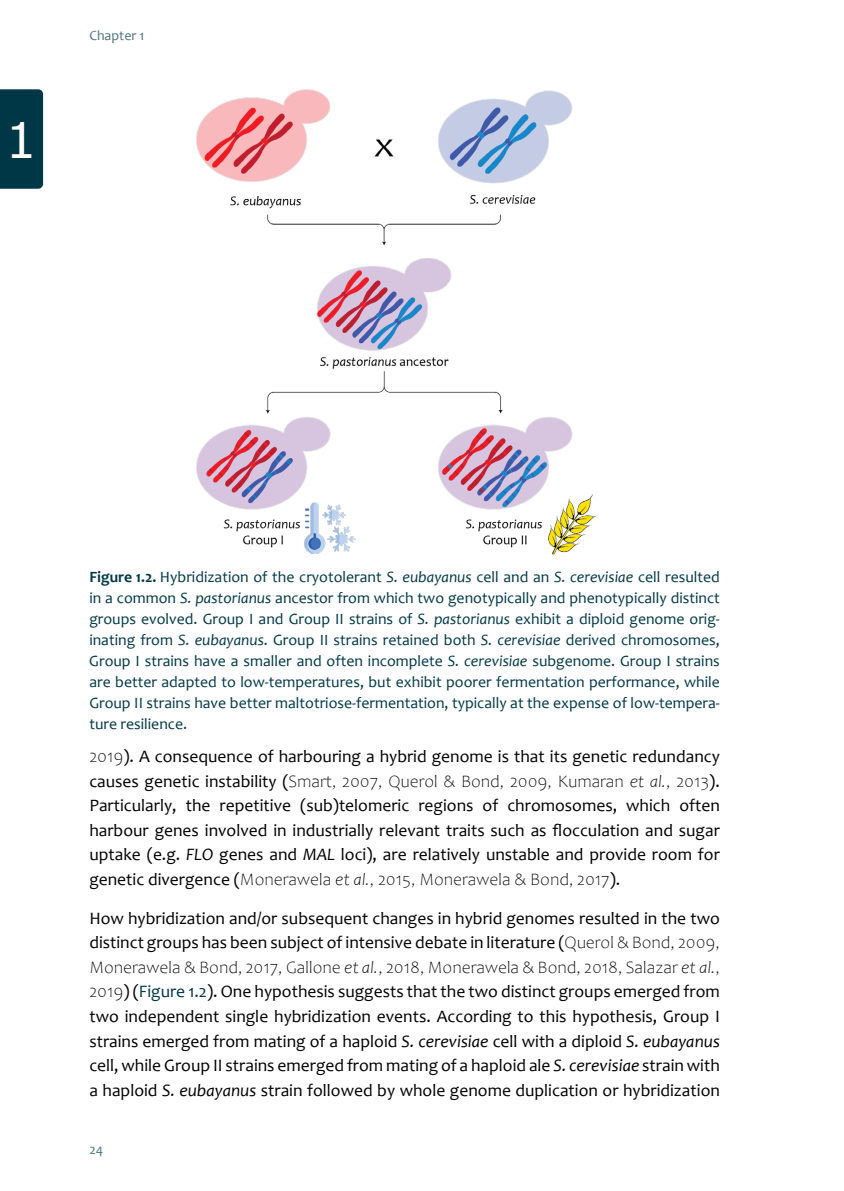
<style>
.page{position:relative;width:844px;height:1191px;background:#fff}
.page>*{position:absolute;margin:0;border:0;box-sizing:border-box;transform-origin:0 0}
.t1{font:49px "Verdana";color:#fff}
.t2{font:17.5px/24.5px "Candara";color:#000;text-align:justify}
.t3{font:15.75px/21px "Candara";color:#003747;text-align:justify}
.t4{font:14px "Candara";color:#4d737e}
.s1{font-weight:700}
.s2{font-style:italic}
.s3{font-weight:300}
.s4{font-weight:300;font-style:italic}
.s5{color:#003747}
</style>
<div class="page">
<div style="left:0;top:89px;width:43px;height:100px;background:#003747"></div>
<img style="left:196px;top:90px;width:400px;height:465px">
<h1 class="t1" style="left:6px;top:106px;width:33px">1</h1>
<p class="t4" style="left:89px;top:27px;width:57px">Chapter 1</p>
<p class="t3" style="left:89px;top:566px;width:632px"><span class="s1">Figure 1.2.</span> Hybridization of the cryotolerant <span class="s2">S. eubayanus</span> cell and an <span class="s2">S. cerevisiae</span> cell resulted in a common <span class="s2">S. pastorianus</span> ancestor from which two genotypically and phenotypically distinct groups evolved. Group I and Group II strains of <span class="s2">S. pastorianus</span> exhibit a diploid genome orig&shy;inating from <span class="s2">S. eubayanus</span>. Group II strains retained both <span class="s2">S. cerevisiae</span> derived chromosomes, Group I strains have a smaller and often incomplete <span class="s2">S. cerevisiae</span> subgenome. Group I strains are better adapted to low-temperatures, but exhibit poorer fermentation performance, while Group II strains have better maltotriose-fermentation, typically at the expense of low-tempera&shy;ture resilience.</p>
<p class="t2" style="left:89px;top:744px;width:632px"><span class="s3">2019</span>). A consequence of harbouring a hybrid genome is that its genetic redundancy causes genetic instability (<span class="s3">Smart, 2007, Querol &amp; Bond, 2009, Kumaran</span> <span class="s4">et al.</span><span class="s3">, 2013</span>).<br>Particularly, the repetitive (sub)telomeric regions of chromosomes, which often harbour genes involved in industrially relevant traits such as flocculation and sugar uptake (e.g. <span class="s2">FLO</span> genes and <span class="s2">MAL</span> loci), are relatively unstable and provide room for genetic divergence (<span class="s3">Monerawela</span> <span class="s4">et al.</span><span class="s3">, 2015, Monerawela &amp; Bond, 2017</span>).</p>
<p class="t2" style="left:89px;top:906px;width:632px">How hybridization and/or subsequent changes in hybrid genomes resulted in the two distinct groups has been subject of intensive debate in literature (<span class="s3">Querol &amp; Bond, 2009, Monerawela &amp; Bond, 2017, Gallone</span> <span class="s4">et al.</span><span class="s3">, 2018, Monerawela &amp; Bond, 2018, Salazar</span> <span class="s4">et al.</span><span class="s3">, 2019</span>) (<span class="s5">Figure 1.2</span>). One hypothesis suggests that the two distinct groups emerged from two independent single hybridization events. According to this hypothesis, Group I strains emerged from mating of a haploid <span class="s2">S. cerevisiae</span> cell with a diploid <span class="s2">S. eubayanus </span>cell, while Group II strains emerged from mating of a haploid ale <span class="s2">S. cerevisiae</span> strain with a haploid <span class="s2">S. eubayanus</span> strain followed by whole genome duplication or hybridization</p>
<p class="t4" style="left:89px;top:1141px;width:15px">24</p>
</div>
